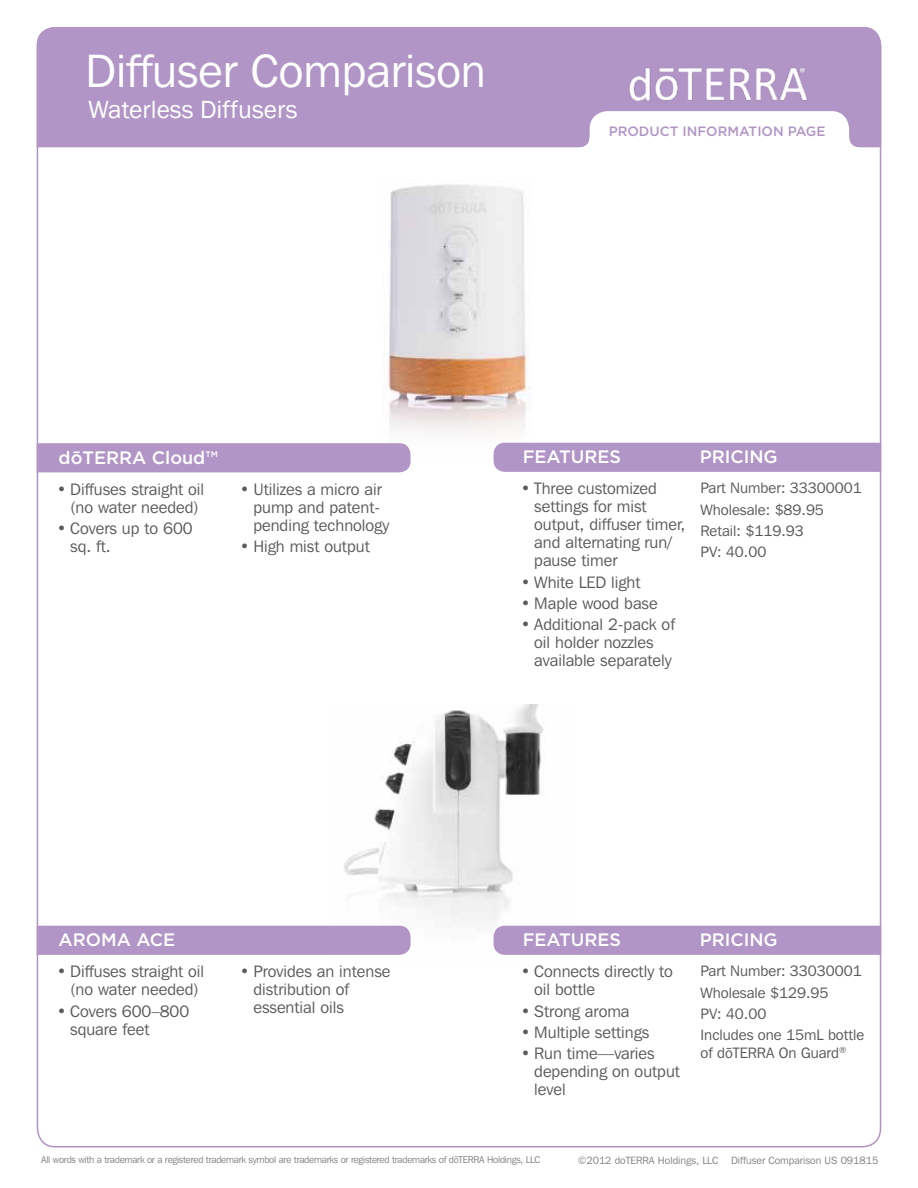
<style>
.page{position:relative;width:918px;height:1188px;background:#fff}
.page>*{position:absolute;margin:0;border:0;box-sizing:border-box;transform-origin:0 0}
.t1{font:46.5px "Franklin Gothic IT Cby BT";color:#fff}
.t2{font:25.5px "Franklin Gothic";color:#fff}
.t3{font:500 18px "Gotham";color:#fff}
.t4{font:16.5px/18px "Franklin Gothic IT Cby BT";color:#5a5b5d}
.t5{font:15px/21.3px "Franklin Gothic IT Cby BT";color:#58595b}
.t6{font:500 13.5px "Gotham";color:#b195c6}
.t7{font:10.5px "Franklin Gothic IT Cby BT";color:#808285}
.t8{font:9.75px "Franklin Gothic IT Cby BT";letter-spacing:-.025em;color:#808285}
.s1{font-family:"Franklin Gothic"}
</style>
<div class="page">
<img style="left:383px;top:184px;width:147px;height:248px">
<img style="left:344px;top:705px;width:202px;height:216px">
<div style="left:37px;top:27px;width:844px;height:120px;background:#b195c6"></div>
<img style="left:618px;top:64px;width:201px;height:41px">
<svg style="left:493px;top:442px;width:389px;height:31px;background:#b69bc9"></svg>
<svg style="left:493px;top:925px;width:389px;height:31px;background:#b69bc9"></svg>
<svg style="left:36px;top:442px;width:375px;height:31px;background:#b69bc9"></svg>
<svg style="left:36px;top:925px;width:375px;height:31px;background:#b69bc9"></svg>
<svg style="left:580px;top:111px;width:279px;height:37px"></svg>
<h1 class="t1" style="left:85px;top:42px;width:402px">Diffuser Comparison</h1>
<h2 class="t2" style="left:88px;top:94px;width:211px">Waterless Diffusers</h2>
<p class="t3" style="left:59px;top:446px;width:161px">dōTERRA Cloud™</p>
<p class="t4" style="left:57px;top:480px;width:149px;text-align:center">• Diffuses straight oil (no water needed)</p>
<p class="t4" style="left:70px;top:519px;width:124px;text-indent:-13px">• Covers up to 600 sq. ft.</p>
<p class="t4" style="left:253px;top:480px;width:137px;text-indent:-13px">• Utilizes a micro air pump and patent&shy;pending technology</p>
<p class="t4" style="left:240px;top:537px;width:131px">• High mist output</p>
<p class="t3" style="left:59px;top:928px;width:118px">AROMA ACE</p>
<p class="t4" style="left:57px;top:962px;width:149px;text-align:center">• Diffuses straight oil (no water needed)</p>
<p class="t4" style="left:70px;top:1002px;width:121px;text-indent:-13px">• Covers 600–800 square feet</p>
<p class="t4" style="left:253px;top:962px;width:139px;text-indent:-13px">• Provides an intense distribution of essential oils</p>
<p class="t6" style="left:609px;top:123px;width:218px">PRODUCT INFORMATION PAGE</p>
<p class="t3" style="left:523px;top:445px;width:100px">FEATURES</p>
<p class="t3" style="left:700px;top:445px;width:80px">PRICING</p>
<p class="t4" style="left:534px;top:479px;width:153px;text-indent:-13px">• Three customized settings for mist output, diffuser timer, and alternating run/ pause timer</p>
<p class="t4" style="left:521px;top:573px;width:121px">• White LED light</p>
<p class="t4" style="left:521px;top:594px;width:138px">• Maple wood base</p>
<p class="t4" style="left:534px;top:615px;width:142px;text-indent:-13px">• Additional 2-pack of oil holder nozzles available separately</p>
<p class="t5" style="left:701px;top:477px;width:163px">Part Number: 33300001<br>Wholesale: $89.95<br>Retail: $119.93<br>PV: 40.00</p>
<p class="t3" style="left:523px;top:928px;width:100px">FEATURES</p>
<p class="t3" style="left:700px;top:928px;width:80px">PRICING</p>
<p class="t4" style="left:534px;top:962px;width:140px;text-indent:-13px">• Connects directly to oil bottle</p>
<p class="t4" style="left:521px;top:1002px;width:110px">• Strong aroma</p>
<p class="t4" style="left:521px;top:1023px;width:130px">• Multiple settings</p>
<p class="t4" style="left:534px;top:1044px;width:147px;text-indent:-13px">• Run time—varies depending on output level</p>
<p class="t5" style="left:701px;top:960px;width:165px">Part Number: 33030001<br>Wholesale $129.95<br>PV: 40.00<br>Includes one 15mL bottle</p>
<p class="t5" style="left:701px;top:1042px;width:147px">of d<span class="s1">ō</span>TERRA On Guard<sup>®</sup></p>
<p class="t8" style="left:41px;top:1154px;width:501px">All words with a trademark or a registered trademark symbol are trademarks or registered trademarks of d<span class="s1">ō</span>TERRA Holdings, LLC</p>
<p class="t7" style="left:578px;top:1154px;width:302px">©2012 doTERRA Holdings, LLC Diffuser Comparison US 091815</p>
</div>
